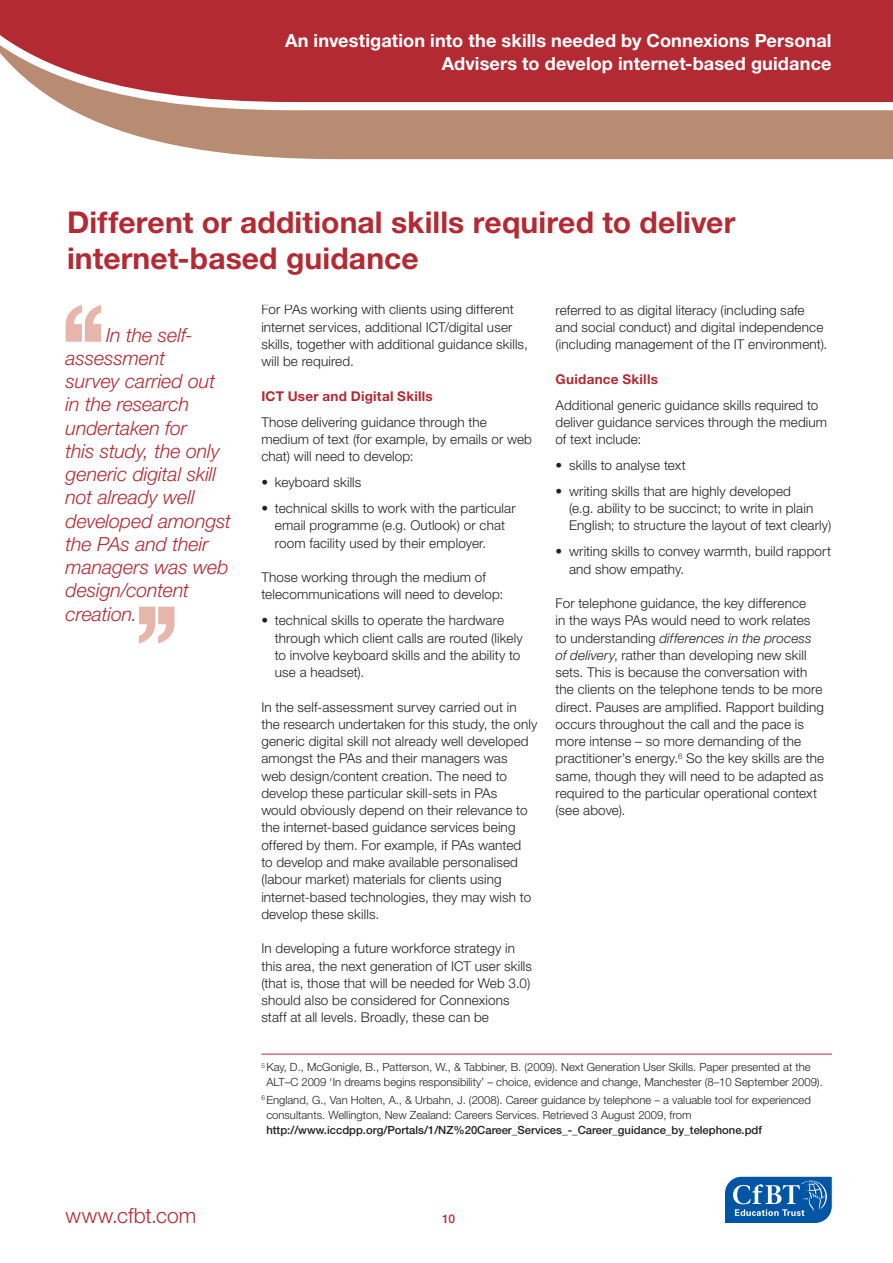
<style>
.page{position:relative;width:893px;height:1263px;background:#fff}
.page>*{position:absolute;margin:0;border:0;box-sizing:border-box;transform-origin:0 0}
.t1{font:500 130.5px "Helvetica Neue LT";color:#e7b6aa}
.t2{font:700 30px/36px "Helvetica Neue LT";letter-spacing:.005em;color:#b32a33}
.t3{font:300 21px "Helvetica Neue LT";color:#b32a33}
.t4{font:italic 300 19.5px/23.2px "Helvetica Neue LT";letter-spacing:-.005em;color:#b32a33}
.t5{font:700 18.15px/22.6px "Helvetica Neue LT";letter-spacing:.005em;color:#fff;text-align:right}
.t6{font:300 13.5px/17.2px "Helvetica Neue LT";letter-spacing:.01em;color:#231f20}
.t7{font:700 13.5px "Helvetica Neue LT";letter-spacing:.02em;color:#b32a33}
.t8{font:500 12px "Helvetica Neue LT";color:#b32a33}
.t9{font:300 11.25px/15px "Helvetica Neue LT";color:#231f20}
.t10{font:500 11.25px "Helvetica Neue LT";color:#231f20}
.s1{font-style:italic}
</style>
<div class="page">
<svg style="left:724px;top:1176px;width:108px;height:48px;background:#3779b8"></svg>
<svg style="left:80px;top:114px;width:812px;height:45px;background:#be957f"></svg>
<svg style="left:0;top:0;width:892px;height:114px;background:#ba4349"></svg>
<hr style="left:261px;top:1053px;width:570px;height:1px;background:#b32a33">
<h3 class="t5" style="left:285px;top:29px;width:548px">An investigation into the skills needed by Connexions Personal<br>Advisers to develop internet-based guidance</h3>
<h2 class="t2" style="left:67px;top:204px;width:669px">Different or additional skills required to deliver internet-based guidance</h2>
<h1 class="t1" style="left:56px;top:274px;width:57px">‘‘</h1>
<h3 class="t4" style="left:66px;top:322px;width:167px;text-indent:40px">In the self&shy;assessment<br>survey carried out in the research undertaken for<br>this study, the only generic digital skill not already well developed amongst the PAs and their managers was web design/content creation.</h3>
<h1 class="t1" style="left:184px;top:674px;width:57px;rotate:-180deg">‘‘</h1>
<p class="t6" style="left:261px;top:301px;width:268px">For PAs working with clients using different internet services, additional ICT/digital user skills, together with additional guidance skills, will be required.</p>
<p class="t7" style="left:261px;top:387px;width:173px">ICT User and Digital Skills</p>
<p class="t6" style="left:261px;top:413px;width:272px">Those delivering guidance through the medium of text (for example, by emails or web chat) will need to develop:</p>
<p class="t6" style="left:261px;top:473px;width:101px">• keyboard skills</p>
<p class="t6" style="left:275px;top:499px;width:242px;text-indent:-14px">• technical skills to work with the particular email programme (e.g. Outlook) or chat room facility used by their employer.</p>
<p class="t6" style="left:261px;top:568px;width:243px">Those working through the medium of telecommunications will need to develop:</p>
<p class="t6" style="left:275px;top:611px;width:249px;text-indent:-14px">• technical skills to operate the hardware through which client calls are routed (likely to involve keyboard skills and the ability to use a headset).</p>
<p class="t6" style="left:261px;top:697px;width:277px">In the self-assessment survey carried out in the research undertaken for this study, the only generic digital skill not already well developed amongst the PAs and their managers was<br>web design/content creation. The need to develop these particular skill-sets in PAs<br>would obviously depend on their relevance to the internet-based guidance services being offered by them. For example, if PAs wanted<br>to develop and make available personalised (labour market) materials for clients using internet-based technologies, they may wish to develop these skills.</p>
<p class="t6" style="left:261px;top:939px;width:272px">In developing a future workforce strategy in this area, the next generation of ICT user skills (that is, those that will be needed for Web 3.0) should also be considered for Connexions staff at all levels. Broadly, these can be</p>
<p class="t6" style="left:555px;top:301px;width:273px">referred to as digital literacy (including safe and social conduct) and digital independence (including management of the IT environment).</p>
<p class="t7" style="left:555px;top:370px;width:104px">Guidance Skills</p>
<p class="t6" style="left:555px;top:396px;width:273px">Additional generic guidance skills required to deliver guidance services through the medium of text include:</p>
<p class="t6" style="left:555px;top:456px;width:132px">• skills to analyse text</p>
<p class="t6" style="left:568px;top:482px;width:264px;text-indent:-14px">• writing skills that are highly developed<br>(e.g. ability to be succinct; to write in plain<br>English; to structure the layout of text clearly)</p>
<p class="t6" style="left:568px;top:542px;width:263px;text-indent:-14px">• writing skills to convey warmth, build rapport and show empathy.</p>
<p class="t6" style="left:555px;top:594px;width:270px">For telephone guidance, the key difference<br>in the ways PAs would need to work relates to understanding <span class="s1">differences in the process of delivery</span>, rather than developing new skill sets. This is because the conversation with the clients on the telephone tends to be more direct. Pauses are amplified. Rapport building occurs throughout the call and the pace is more intense – so more demanding of the practitioner’s energy.<sup>6</sup> So the key skills are the same, though they will need to be adapted as required to the particular operational context (see above).</p>
<p class="t9" style="left:266px;top:1059px;width:557px;text-indent:-5px"><sup>5</sup> Kay, D., McGonigle, B., Patterson, W., &amp; Tabbiner, B. (2009). Next Generation User Skills. Paper presented at the<br>ALT–C 2009 ‘In dreams begins responsibility’ – choice, evidence and change, Manchester (8–10 September 2009).</p>
<p class="t9" style="left:266px;top:1091px;width:545px;text-indent:-5px"><sup>6</sup> England, G., Van Holten, A., &amp; Urbahn, J. (2008). Career guidance by telephone – a valuable tool for experienced consultants. Wellington, New Zealand: Careers Services. Retrieved 3 August 2009, from</p>
<p class="t10" style="left:266px;top:1122px;width:497px">http://www.iccdpp.org/Portals/1/NZ%20Career_Services_-_Career_guidance_by_telephone.pdf</p>
<h3 class="t3" style="left:66px;top:1202px;width:132px">www.cfbt.com</h3>
<p class="t8" style="left:442px;top:1210px;width:14px">1 02</p>
</div>
